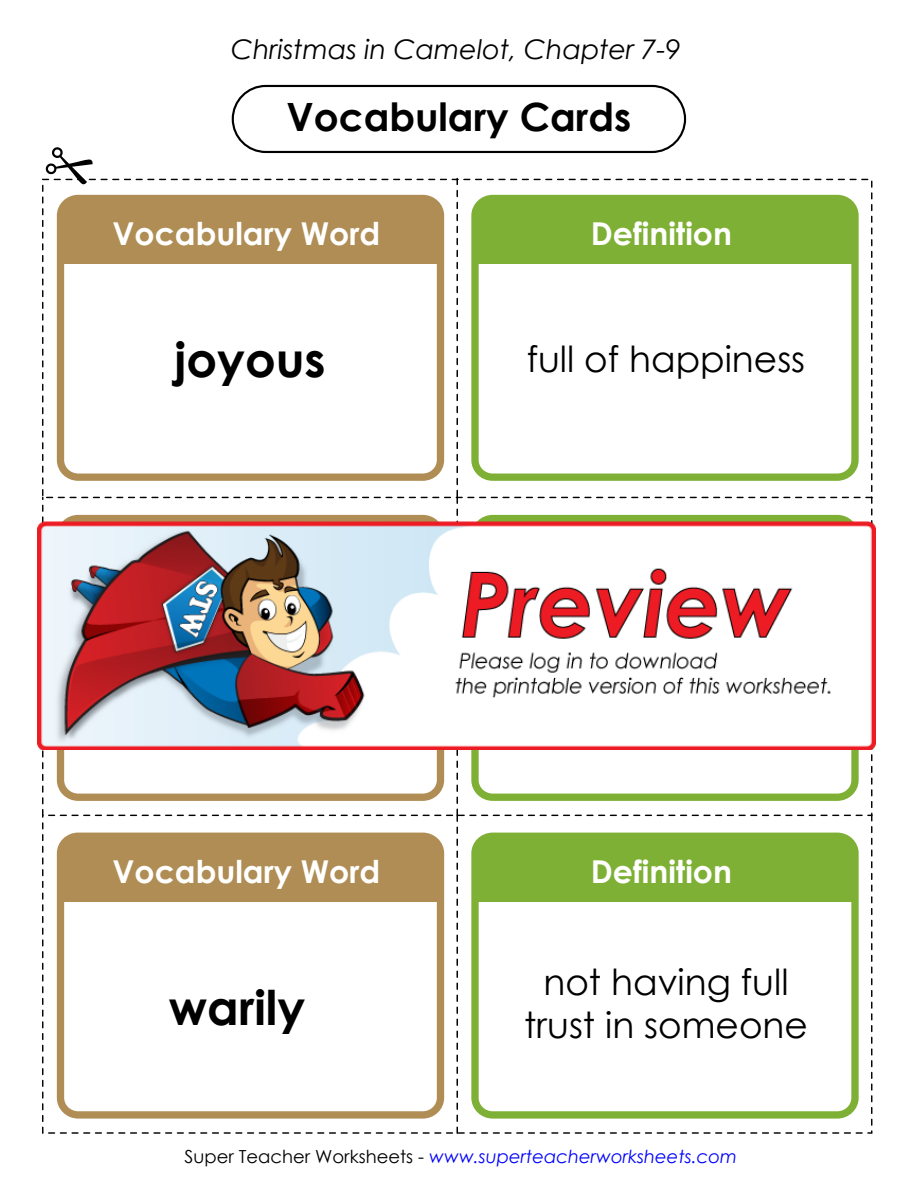
<style>
.page{position:relative;width:918px;height:1188px;background:#fff}
.page>*{position:absolute;margin:0;border:0;box-sizing:border-box;transform-origin:0 0}
.t1{font:700 48px "Century Gothic 2";color:#000}
.t2{font:700 39px "Century Gothic 2";color:#000}
.t3{font:36px/43.2px "Century Gothic 2";color:#000;text-align:center}
.t4{font:700 31.5px "Century Gothic 2";color:#fff}
.t5{font:italic 27px "Century Gothic 2";color:#000}
.t6{font:italic 18px "Century Gothic 2";color:#00f}
.s1{font-style:normal;color:#000}
</style>
<div class="page">
<div style="left:232px;top:85px;width:454px;height:68px;border:2px solid #000;border-radius:33px"></div>
<div style="left:57px;top:195px;width:387px;height:286px;border:7px solid #af8d54;border-radius:17px"></div>
<div style="left:471px;top:195px;width:388px;height:286px;border:7px solid #7fb036;border-radius:17px"></div>
<svg style="left:43px;top:148px;width:50px;height:37px"></svg>
<div style="left:61px;top:198px;width:379px;height:66px;background:#af8d54"></div>
<div style="left:476px;top:198px;width:379px;height:66px;background:#7fb036"></div>
<div style="left:57px;top:515px;width:387px;height:286px;border:7px solid #af8d54;border-radius:17px"></div>
<div style="left:471px;top:515px;width:388px;height:286px;border:7px solid #7fb036;border-radius:17px"></div>
<svg style="left:62px;top:518px;width:377px;height:3px"></svg>
<svg style="left:476px;top:518px;width:378px;height:3px"></svg>
<svg style="left:456px;top:178px;width:2px;height:956px"></svg>
<div style="left:57px;top:833px;width:387px;height:286px;border:7px solid #af8d54;border-radius:17px"></div>
<div style="left:471px;top:833px;width:388px;height:286px;border:7px solid #7fb036;border-radius:17px"></div>
<div style="left:61px;top:836px;width:379px;height:66px;background:#af8d54"></div>
<div style="left:476px;top:836px;width:379px;height:66px;background:#7fb036"></div>
<img style="left:38px;top:521px;width:837px;height:229px">
<h3 class="t5" style="left:231px;top:30px;width:451px">Christmas in Camelot, Chapter 7-9</h3>
<h2 class="t2" style="left:287px;top:87px;width:346px">Vocabulary Cards</h2>
<h3 class="t4" style="left:113px;top:210px;width:269px">Vocabulary Word</h3>
<h3 class="t4" style="left:591px;top:210px;width:143px">Definition</h3>
<h1 class="t1" style="left:174px;top:323px;width:153px">joyous</h1>
<h3 class="t3" style="left:527px;top:337px;width:280px">full of happiness</h3>
<h3 class="t4" style="left:113px;top:848px;width:269px">Vocabulary Word</h3>
<h3 class="t4" style="left:591px;top:848px;width:143px">Definition</h3>
<h1 class="t1" style="left:169px;top:971px;width:138px">warily</h1>
<h3 class="t3" style="left:524px;top:960px;width:285px">not having full trust in someone</h3>
<p class="t6" style="left:185px;top:1144px;width:554px"><span class="s1">Super Teacher Worksheets -</span> www.superteacherworksheets.com</p>
</div>
